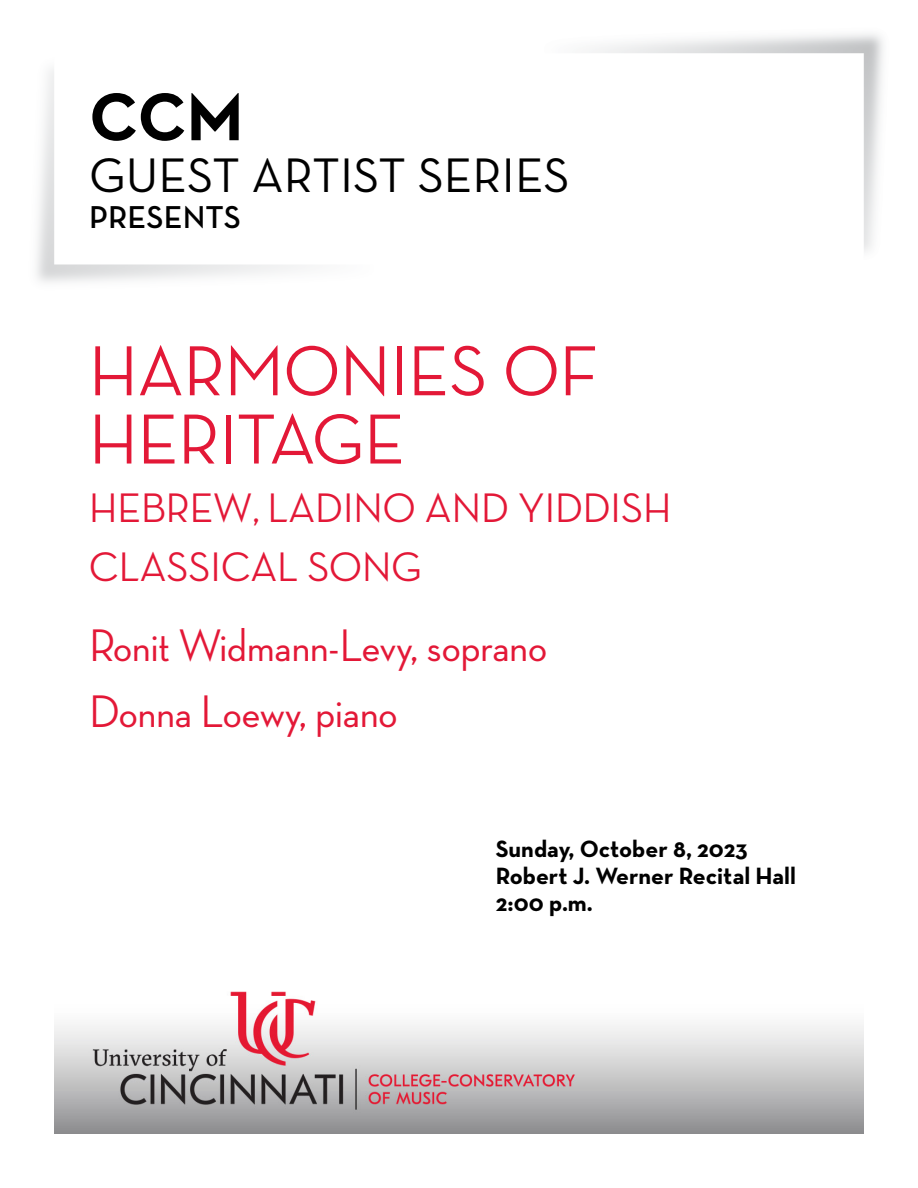
<style>
.page{position:relative;width:918px;height:1188px;background:#fff}
.page>*{position:absolute;margin:0;border:0;box-sizing:border-box;transform-origin:0 0}
.Concert_Title__H1{font:500 72px/68.2px "Neutra Disp";color:#e31837}
.Page_Intro__H1{font:700 68.7px "Neutra Text";color:#000}
.Page_Intro__H1-2{font:49.35px "Neutra Text";color:#000}
.Musician_Conductor__H2{font:500 46.5px "Neutra Disp";color:#e31837}
.Concert_Title__H1-2{font:500 42px/58.5px "Neutra Disp";color:#e31837}
.Page_Intro__H1-3{font:600 32.25px "Neutra Text";color:#000}
.Date_Venue_Time__H3{font:700 24px "Neutra Text";color:#000}
</style>
<div class="page">
<img style="left:54px;top:991px;width:810px;height:143px">
<img style="left:589px;top:34px;width:294px;height:218px">
<h1 class="Page_Intro__H1" style="left:89px;top:74px;width:156px">CCM</h1>
<h1 class="Page_Intro__H1-2" style="left:89px;top:145px;width:482px">GUEST ARTIST SERIES</h1>
<h1 class="Page_Intro__H1-3" style="left:89px;top:197px;width:153px">PRESENTS</h1>
<h1 class="Concert_Title__H1" style="left:89px;top:337px;width:511px">HARMONIES OF<br>HERITAGE</h1>
<h1 class="Concert_Title__H1-2" style="left:89px;top:479px;width:584px">HEBREW, LADINO AND YIDDISH<br>CLASSICAL SONG</h1>
<h2 class="Musician_Conductor__H2" style="left:89px;top:619px;width:459px">Ronit Widmann-Levy, soprano</h2>
<h2 class="Musician_Conductor__H2" style="left:89px;top:685px;width:310px">Donna Loewy, piano</h2>
<h3 class="Date_Venue_Time__H3" style="left:496px;top:834px;width:254px">Sunday, October 8, 2023</h3>
<h3 class="Date_Venue_Time__H3" style="left:496px;top:861px;width:302px">Robert J. Werner Recital Hall</h3>
<h3 class="Date_Venue_Time__H3" style="left:496px;top:888px;width:99px">2:00 p.m.</h3>
</div>
